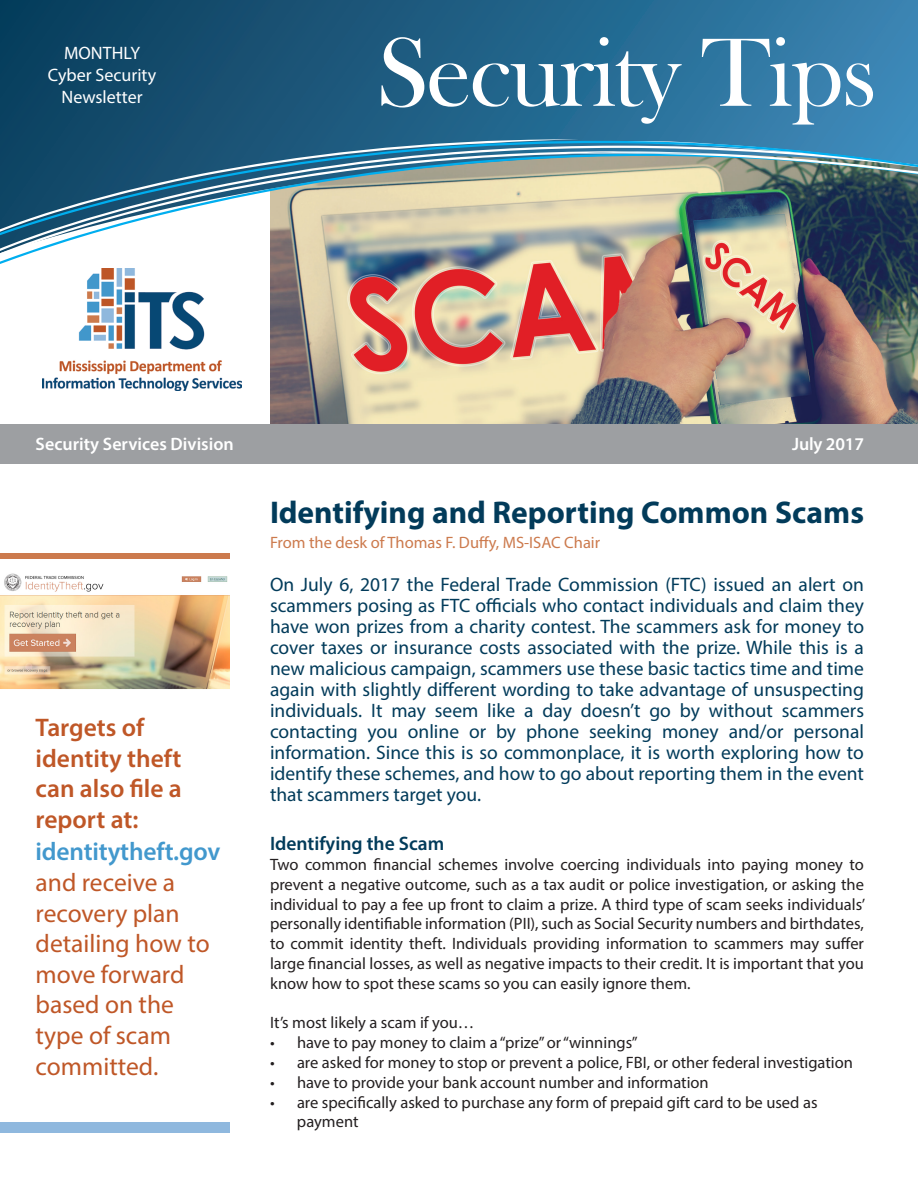
<style>
.page{position:relative;width:918px;height:1188px;background:#fff}
.page>*{position:absolute;margin:0;border:0;box-sizing:border-box;transform-origin:0 0}
.t1{font:100.5px "Bask Old Face";letter-spacing:-.02em;color:#fff}
.t2{font:700 31.5px "Myriad Pro";color:#023b5a}
.t3{font:25.5px/30.6px "Myriad Pro";color:#bf5727}
.t4{font:600 25.5px/30.6px "Myriad Pro";color:#bf5727}
.t5{font:600 25.5px "Myriad Pro";letter-spacing:-.01em;color:#4298cd}
.t6{font:19.5px/21px "Myriad Pro";color:#023b5a;text-align:justify}
.t7{font:600 19.5px "Myriad Pro";color:#023b5a}
.t8{font:600 18px "Myriad Pro";color:#fff}
.t9{font:18px "Myriad Pro";color:#fff}
.t10{font:16.5px/19.8px "Myriad Pro";color:#231f20;text-align:justify}
.t11{font:16.5px "Myriad Pro";color:#cc7a4d}
</style>
<div class="page">
<img style="left:270px;top:268px;width:648px;height:156px">
<img style="left:43px;top:268px;width:199px;height:122px">
<svg style="left:0;top:0;width:918px;height:139px;background:#216187"></svg>
<svg style="left:0;top:139px;width:918px;height:12px;background:#35789d"></svg>
<img style="left:0;top:262px;width:918px;height:6px">
<img style="left:0;top:151px;width:918px;height:111px">
<svg style="left:561px;top:151px;width:162px;height:3px"></svg>
<div style="left:0;top:424px;width:918px;height:40px;background:#9d9fa2"></div>
<div style="left:0;top:553px;width:230px;height:6px;background:#cc7a4d"></div>
<div style="left:0;top:1123px;width:230px;height:10px;background:#8fb8de"></div>
<img style="left:0;top:573px;width:230px;height:116px">
<p class="t9" style="left:64px;top:42px;width:78px">MONTHLY</p>
<p class="t9" style="left:48px;top:64px;width:110px">Cyber Security</p>
<p class="t9" style="left:62px;top:85px;width:83px">Newsletter</p>
<p class="t1" style="left:377px;top:17px;width:502px">Security Tips</p>
<p class="t8" style="left:36px;top:432px;width:200px">Security Services Division</p>
<p class="t8" style="left:792px;top:432px;width:73px">July 2017</p>
<p class="t4" style="left:36px;top:712px;width:148px">Targets of identity theft can also file a report at:</p>
<p class="t5" style="left:36px;top:836px;width:186px">identitytheft.gov</p>
<p class="t3" style="left:36px;top:867px;width:176px">and receive a recovery plan detailing how to move forward based on the type of scam committed.</p>
<p class="t2" style="left:270px;top:492px;width:596px">Identifying and Reporting Common Scams</p>
<p class="t11" style="left:270px;top:533px;width:332px">From the desk of Thomas F. Duffy, MS-ISAC Chair</p>
<p class="t6" style="left:270px;top:574px;width:596px">On July 6, 2017 the Federal Trade Commission (FTC) issued an alert on scammers posing as FTC officials who contact individuals and claim they have won prizes from a charity contest. The scammers ask for money to cover taxes or insurance costs associated with the prize. While this is a new malicious campaign, scammers use these basic tactics time and time again with slightly different wording to take advantage of unsuspecting individuals. It may seem like a day doesn’t go by without scammers contacting you online or by phone seeking money and/or personal information. Since this is so commonplace, it is worth exploring how to identify these schemes, and how to go about reporting them in the event that scammers target you.</p>
<p class="t7" style="left:270px;top:831px;width:176px">Identifying the Scam</p>
<p class="t10" style="left:270px;top:854px;width:597px">Two common financial schemes involve coercing individuals into paying money to prevent a negative outcome, such as a tax audit or police investigation, or asking the individual to pay a fee up front to claim a prize. A third type of scam seeks individuals’ personally identifiable information (PII), such as Social Security numbers and birthdates, to commit identity theft. Individuals providing information to scammers may suffer large financial losses, as well as negative impacts to their credit. It is important that you know how to spot these scams so you can easily ignore them.</p>
<p class="t10" style="left:270px;top:1013px;width:206px">It’s most likely a scam if you…</p>
<p class="t10" style="left:270px;top:1033px;width:369px">• have to pay money to claim a “prize”or“winnings”</p>
<p class="t10" style="left:270px;top:1052px;width:584px">• are asked for money to stop or prevent a police, FBI, or other federal investigation</p>
<p class="t10" style="left:270px;top:1072px;width:440px">• have to provide your bank account number and information</p>
<p class="t10" style="left:297px;top:1092px;width:522px;text-indent:-27px">• are specifically asked to purchase any form of prepaid gift card to be used as payment</p>
</div>
